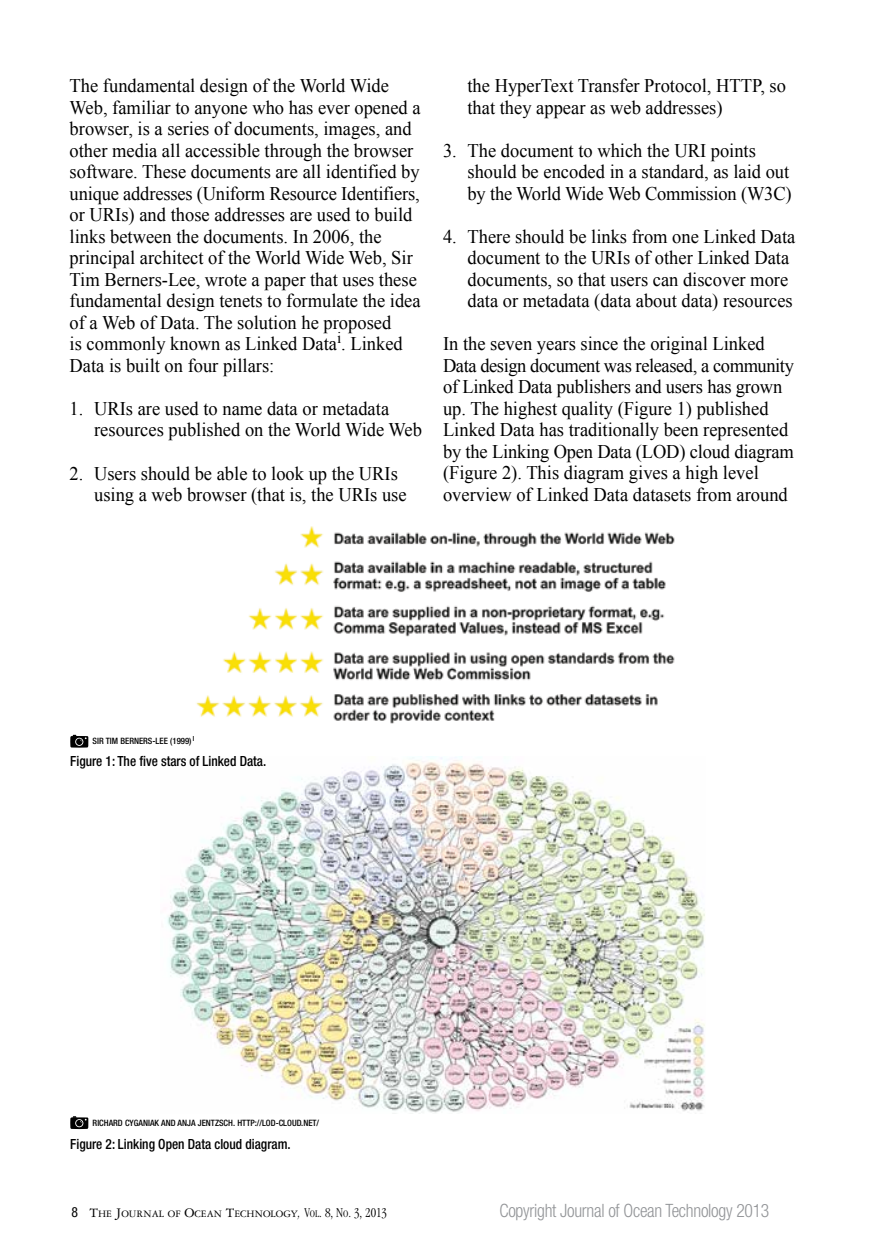
<style>
.page{position:relative;width:882px;height:1260px;background:#fff}
.page>*{position:absolute;margin:0;border:0;box-sizing:border-box;transform-origin:0 0}
.t1{font:19.25px/21.5px "Times New Roman";color:#000;scale:.96 1}
.t2{font:300 condensed 18.38px "Helvetica Neue";letter-spacing:-.015em;color:#939598;scale:.96 1}
.t3{font:500 condensed 14px "Helvetica Neue";color:#000;scale:.95 1}
.t4{font:10.5px "Garamond Three";color:#000}
.t5{font:500 condensed 8.75px "Helvetica Neue";color:#000}
.s1{font-family:"Helvetica Neue";font-stretch:condensed;font-size:14px}
.s2{font-size:14px}
.s3{font-family:"Garamond";font-weight:300;font-style:italic;font-stretch:condensed;font-size:14px}
.s4{font-family:"Garamond";font-weight:300;font-stretch:condensed;font-size:14px}
.s5{font-family:"Garamond";font-weight:300;font-stretch:condensed}
</style>
<div class="page">
<img style="left:167px;top:756px;width:538px;height:358px">
<svg style="left:70px;top:1116px;width:18px;height:13px"></svg>
<img style="left:196px;top:526px;width:479px;height:198px">
<svg style="left:70px;top:735px;width:18px;height:13px"></svg>
<p class="t1" style="left:70px;top:75px;width:367px">The fundamental design of the World Wide Web, familiar to anyone who has ever opened a browser, is a series of documents, images, and other media all accessible through the browser software. These documents are all identified by unique addresses (Uniform Resource Identifiers, or URIs) and those addresses are used to build links between the documents. In 2006, the principal architect of the World Wide Web, Sir Tim Berners-Lee, wrote a paper that uses these fundamental design tenets to formulate the idea of a Web of Data. The solution he proposed<br>is commonly known as Linked Data<sup>i</sup>. Linked Data is built on four pillars:</p>
<p class="t1" style="left:94px;top:397px;width:343px;text-indent:-25px">1. URIs are used to name data or metadata resources published on the World Wide Web</p>
<p class="t1" style="left:94px;top:462px;width:327px;text-indent:-25px">2. Users should be able to look up the URIs using a web browser (that is, the URIs use</p>
<p class="t1" style="left:468px;top:75px;width:333px">the HyperText Transfer Protocol, HTTP, so that they appear as web addresses)</p>
<p class="t1" style="left:468px;top:139px;width:339px;text-indent:-25px">3. The document to which the URI points should be encoded in a standard, as laid out by the World Wide Web Commission (W3C)</p>
<p class="t1" style="left:468px;top:225px;width:343px;text-indent:-25px">4. There should be links from one Linked Data document to the URIs of other Linked Data documents, so that users can discover more data or metadata (data about data) resources</p>
<p class="t1" style="left:443px;top:333px;width:367px">In the seven years since the original Linked Data design document was released, a community of Linked Data publishers and users has grown up. The highest quality (Figure 1) published Linked Data has traditionally been represented by the Linking Open Data (LOD) cloud diagram (Figure 2). This diagram gives a high level overview of Linked Data datasets from around</p>
<p class="t5" style="left:93px;top:736px;width:103px">Sir Tim Berners-Lee (1999) <sup>i</sup></p>
<p class="t3" style="left:70px;top:753px;width:208px">Figure 1: The five stars of Linked Data.</p>
<p class="t5" style="left:93px;top:1118px;width:228px">Richard Cyganiak and Anja Jentzsch. http://lod-cloud.net/</p>
<p class="t3" style="left:70px;top:1136px;width:234px">Figure 2: Linking Open Data cloud diagram.</p>
<p class="t4" style="left:71px;top:1208px;width:317px"><span class="s1">8</span> <span class="s2">T</span>HE <span class="s2">J</span>OURNAL OF <span class="s2">O</span>CEAN <span class="s2">T</span>ECHNOLOGY<span class="s3">,</span> <span class="s4">V</span><span class="s5">ol</span><span class="s4">. 8, N</span><span class="s5">o</span><span class="s4">. 3, 2013</span></p>
<p class="t2" style="left:500px;top:1200px;width:283px">Copyright Journal of Ocean Technology 2013</p>
</div>
